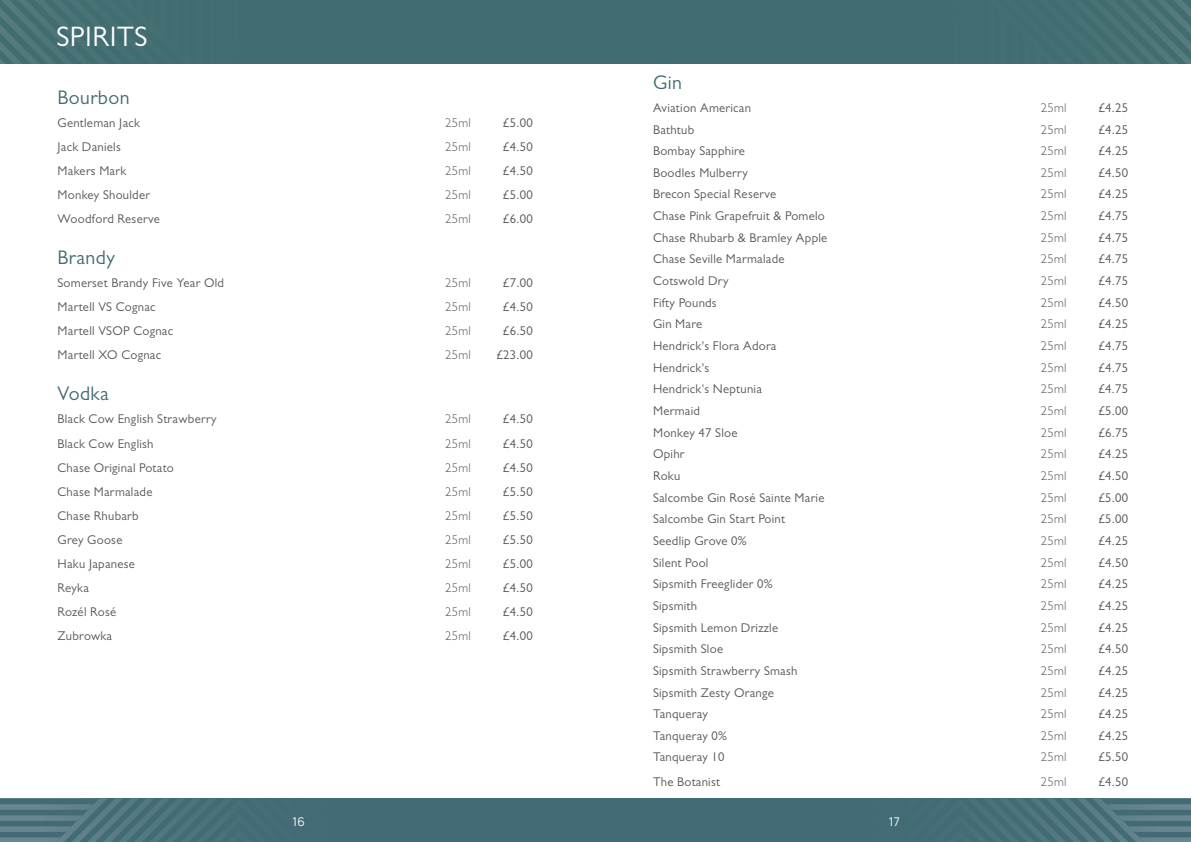
<style>
.page{position:relative;width:1191px;height:842px;background:#fff}
.page>*{position:absolute;margin:0;border:0;box-sizing:border-box;transform-origin:0 0}
.t1{font:28.3px "Gill Sans";letter-spacing:.02em;color:#fff}
.t2{font:19.8px "Gill Sans";letter-spacing:.02em;color:#436b75}
.t3{font:12.7px "Gill Sans";letter-spacing:.02em;color:#575756}
.t4{font:300 12.7px "Gill Sans";letter-spacing:.02em;color:#575756}
.t5{font:200 12px "Manrope";color:#fff}
</style>
<div class="page">
<div style="left:0;top:0;width:604px;height:63px;background:#416d71"></div>
<svg style="left:0;top:0;width:71px;height:63px"></svg>
<div style="left:587px;top:0;width:604px;height:63px;background:#416d71"></div>
<svg style="left:1121px;top:0;width:70px;height:63px"></svg>
<svg style="left:0;top:798px;width:1191px;height:44px;background:#476e78"></svg>
<h1 class="t1" style="left:56px;top:20px;width:93px">SPIRITS</h1>
<h2 class="t2" style="left:58px;top:85px;width:74px">Bourbon</h2>
<p class="t3" style="left:58px;top:115px;width:84px">Gentleman Jack</p>
<p class="t4" style="left:445px;top:115px;width:27px">25ml</p>
<p class="t3" style="left:502px;top:115px;width:32px">£5.00</p>
<p class="t3" style="left:58px;top:139px;width:65px">Jack Daniels</p>
<p class="t4" style="left:445px;top:139px;width:27px">25ml</p>
<p class="t3" style="left:502px;top:139px;width:32px">£4.50</p>
<p class="t3" style="left:58px;top:163px;width:70px">Makers Mark</p>
<p class="t4" style="left:445px;top:163px;width:27px">25ml</p>
<p class="t3" style="left:502px;top:163px;width:32px">£4.50</p>
<p class="t3" style="left:58px;top:187px;width:94px">Monkey Shoulder</p>
<p class="t4" style="left:445px;top:187px;width:27px">25ml</p>
<p class="t3" style="left:502px;top:187px;width:32px">£5.00</p>
<p class="t3" style="left:58px;top:211px;width:104px">Woodford Reserve</p>
<p class="t4" style="left:445px;top:211px;width:27px">25ml</p>
<p class="t3" style="left:502px;top:211px;width:32px">£6.00</p>
<h2 class="t2" style="left:58px;top:246px;width:59px">Brandy</h2>
<p class="t3" style="left:58px;top:276px;width:168px">Somerset Brandy Five Year Old</p>
<p class="t4" style="left:445px;top:275px;width:27px">25ml</p>
<p class="t3" style="left:502px;top:276px;width:32px">£7.00</p>
<p class="t3" style="left:58px;top:300px;width:100px">Martell VS Cognac</p>
<p class="t4" style="left:445px;top:299px;width:27px">25ml</p>
<p class="t3" style="left:502px;top:300px;width:32px">£4.50</p>
<p class="t3" style="left:58px;top:324px;width:117px">Martell VSOP Cognac</p>
<p class="t4" style="left:445px;top:323px;width:27px">25ml</p>
<p class="t3" style="left:502px;top:324px;width:32px">£6.50</p>
<p class="t3" style="left:58px;top:348px;width:105px">Martell XO Cognac</p>
<p class="t4" style="left:445px;top:347px;width:27px">25ml</p>
<p class="t3" style="left:496px;top:348px;width:38px">£23.00</p>
<h2 class="t2" style="left:58px;top:382px;width:53px">Vodka</h2>
<p class="t3" style="left:58px;top:412px;width:161px">Black Cow English Strawberry</p>
<p class="t4" style="left:445px;top:412px;width:27px">25ml</p>
<p class="t3" style="left:502px;top:412px;width:32px">£4.50</p>
<p class="t3" style="left:58px;top:436px;width:97px">Black Cow English</p>
<p class="t4" style="left:445px;top:436px;width:27px">25ml</p>
<p class="t3" style="left:502px;top:436px;width:32px">£4.50</p>
<p class="t3" style="left:58px;top:460px;width:118px">Chase Original Potato</p>
<p class="t4" style="left:445px;top:460px;width:27px">25ml</p>
<p class="t3" style="left:502px;top:460px;width:32px">£4.50</p>
<p class="t3" style="left:58px;top:484px;width:96px">Chase Marmalade</p>
<p class="t4" style="left:445px;top:484px;width:27px">25ml</p>
<p class="t3" style="left:502px;top:484px;width:32px">£5.50</p>
<p class="t3" style="left:58px;top:508px;width:83px">Chase Rhubarb</p>
<p class="t4" style="left:445px;top:508px;width:27px">25ml</p>
<p class="t3" style="left:502px;top:508px;width:32px">£5.50</p>
<p class="t3" style="left:58px;top:532px;width:66px">Grey Goose</p>
<p class="t4" style="left:445px;top:532px;width:27px">25ml</p>
<p class="t3" style="left:502px;top:532px;width:32px">£5.50</p>
<p class="t3" style="left:58px;top:556px;width:79px">Haku Japanese</p>
<p class="t4" style="left:445px;top:556px;width:27px">25ml</p>
<p class="t3" style="left:502px;top:556px;width:32px">£5.00</p>
<p class="t3" style="left:58px;top:580px;width:33px">Reyka</p>
<p class="t4" style="left:445px;top:580px;width:27px">25ml</p>
<p class="t3" style="left:502px;top:580px;width:32px">£4.50</p>
<p class="t3" style="left:58px;top:604px;width:60px">Rozél Rosé</p>
<p class="t4" style="left:445px;top:604px;width:27px">25ml</p>
<p class="t3" style="left:502px;top:604px;width:32px">£4.50</p>
<p class="t3" style="left:58px;top:628px;width:56px">Zubrowka</p>
<p class="t4" style="left:445px;top:628px;width:27px">25ml</p>
<p class="t3" style="left:502px;top:628px;width:32px">£4.00</p>
<p class="t5" style="left:292px;top:814px;width:14px">16</p>
<h2 class="t2" style="left:653px;top:71px;width:30px">Gin</h2>
<p class="t3" style="left:653px;top:100px;width:99px">Aviation American</p>
<p class="t4" style="left:1040px;top:100px;width:27px">25ml</p>
<p class="t3" style="left:1098px;top:100px;width:32px">£4.25</p>
<p class="t3" style="left:653px;top:122px;width:43px">Bathtub</p>
<p class="t4" style="left:1040px;top:122px;width:27px">25ml</p>
<p class="t3" style="left:1098px;top:122px;width:32px">£4.25</p>
<p class="t3" style="left:653px;top:144px;width:93px">Bombay Sapphire</p>
<p class="t4" style="left:1040px;top:143px;width:27px">25ml</p>
<p class="t3" style="left:1098px;top:144px;width:32px">£4.25</p>
<p class="t3" style="left:653px;top:165px;width:96px">Boodles Mulberry</p>
<p class="t4" style="left:1040px;top:165px;width:27px">25ml</p>
<p class="t3" style="left:1098px;top:165px;width:32px">£4.50</p>
<p class="t3" style="left:653px;top:187px;width:125px">Brecon Special Reserve</p>
<p class="t4" style="left:1040px;top:187px;width:27px">25ml</p>
<p class="t3" style="left:1098px;top:187px;width:32px">£4.25</p>
<p class="t3" style="left:653px;top:209px;width:173px">Chase Pink Grapefruit &amp; Pomelo</p>
<p class="t4" style="left:1040px;top:208px;width:27px">25ml</p>
<p class="t3" style="left:1098px;top:209px;width:32px">£4.75</p>
<p class="t3" style="left:653px;top:230px;width:176px">Chase Rhubarb &amp; Bramley Apple</p>
<p class="t4" style="left:1040px;top:230px;width:27px">25ml</p>
<p class="t3" style="left:1098px;top:230px;width:32px">£4.75</p>
<p class="t3" style="left:653px;top:252px;width:133px">Chase Seville Marmalade</p>
<p class="t4" style="left:1040px;top:252px;width:27px">25ml</p>
<p class="t3" style="left:1098px;top:252px;width:32px">£4.75</p>
<p class="t3" style="left:653px;top:273px;width:77px">Cotswold Dry</p>
<p class="t4" style="left:1040px;top:273px;width:27px">25ml</p>
<p class="t3" style="left:1098px;top:273px;width:32px">£4.75</p>
<p class="t3" style="left:653px;top:295px;width:65px">Fifty Pounds</p>
<p class="t4" style="left:1040px;top:295px;width:27px">25ml</p>
<p class="t3" style="left:1098px;top:295px;width:32px">£4.50</p>
<p class="t3" style="left:653px;top:317px;width:51px">Gin Mare</p>
<p class="t4" style="left:1040px;top:316px;width:27px">25ml</p>
<p class="t3" style="left:1098px;top:317px;width:32px">£4.25</p>
<p class="t3" style="left:653px;top:338px;width:125px">Hendrick's Flora Adora</p>
<p class="t4" style="left:1040px;top:338px;width:27px">25ml</p>
<p class="t3" style="left:1098px;top:338px;width:32px">£4.75</p>
<p class="t3" style="left:653px;top:360px;width:58px">Hendrick's</p>
<p class="t4" style="left:1040px;top:360px;width:27px">25ml</p>
<p class="t3" style="left:1098px;top:360px;width:32px">£4.75</p>
<p class="t3" style="left:653px;top:382px;width:110px">Hendrick's Neptunia</p>
<p class="t4" style="left:1040px;top:381px;width:27px">25ml</p>
<p class="t3" style="left:1098px;top:382px;width:32px">£4.75</p>
<p class="t3" style="left:653px;top:403px;width:48px">Mermaid</p>
<p class="t4" style="left:1040px;top:403px;width:27px">25ml</p>
<p class="t3" style="left:1098px;top:403px;width:32px">£5.00</p>
<p class="t3" style="left:653px;top:425px;width:86px">Monkey 47 Sloe</p>
<p class="t4" style="left:1040px;top:425px;width:27px">25ml</p>
<p class="t3" style="left:1098px;top:425px;width:32px">£6.75</p>
<p class="t3" style="left:653px;top:447px;width:33px">Opihr</p>
<p class="t4" style="left:1040px;top:446px;width:27px">25ml</p>
<p class="t3" style="left:1098px;top:447px;width:32px">£4.25</p>
<p class="t3" style="left:653px;top:468px;width:29px">Roku</p>
<p class="t4" style="left:1040px;top:468px;width:27px">25ml</p>
<p class="t3" style="left:1098px;top:468px;width:32px">£4.50</p>
<p class="t3" style="left:653px;top:490px;width:173px">Salcombe Gin Rosé Sainte Marie</p>
<p class="t4" style="left:1040px;top:490px;width:27px">25ml</p>
<p class="t3" style="left:1098px;top:490px;width:32px">£5.00</p>
<p class="t3" style="left:653px;top:512px;width:134px">Salcombe Gin Start Point</p>
<p class="t4" style="left:1040px;top:511px;width:27px">25ml</p>
<p class="t3" style="left:1098px;top:512px;width:32px">£5.00</p>
<p class="t3" style="left:653px;top:533px;width:95px">Seedlip Grove 0%</p>
<p class="t4" style="left:1040px;top:533px;width:27px">25ml</p>
<p class="t3" style="left:1098px;top:533px;width:32px">£4.25</p>
<p class="t3" style="left:653px;top:555px;width:57px">Silent Pool</p>
<p class="t4" style="left:1040px;top:555px;width:27px">25ml</p>
<p class="t3" style="left:1098px;top:555px;width:32px">£4.50</p>
<p class="t3" style="left:653px;top:577px;width:121px">Sipsmith Freeglider 0%</p>
<p class="t4" style="left:1040px;top:576px;width:27px">25ml</p>
<p class="t3" style="left:1098px;top:577px;width:32px">£4.25</p>
<p class="t3" style="left:653px;top:598px;width:46px">Sipsmith</p>
<p class="t4" style="left:1040px;top:598px;width:27px">25ml</p>
<p class="t3" style="left:1098px;top:598px;width:32px">£4.25</p>
<p class="t3" style="left:653px;top:620px;width:127px">Sipsmith Lemon Drizzle</p>
<p class="t4" style="left:1040px;top:620px;width:27px">25ml</p>
<p class="t3" style="left:1098px;top:620px;width:32px">£4.25</p>
<p class="t3" style="left:653px;top:642px;width:72px">Sipsmith Sloe</p>
<p class="t4" style="left:1040px;top:641px;width:27px">25ml</p>
<p class="t3" style="left:1098px;top:642px;width:32px">£4.50</p>
<p class="t3" style="left:653px;top:663px;width:146px">Sipsmith Strawberry Smash</p>
<p class="t4" style="left:1040px;top:663px;width:27px">25ml</p>
<p class="t3" style="left:1098px;top:663px;width:32px">£4.25</p>
<p class="t3" style="left:653px;top:685px;width:122px">Sipsmith Zesty Orange</p>
<p class="t4" style="left:1040px;top:685px;width:27px">25ml</p>
<p class="t3" style="left:1098px;top:685px;width:32px">£4.25</p>
<p class="t3" style="left:653px;top:707px;width:56px">Tanqueray</p>
<p class="t4" style="left:1040px;top:706px;width:27px">25ml</p>
<p class="t3" style="left:1098px;top:707px;width:32px">£4.25</p>
<p class="t3" style="left:653px;top:728px;width:75px">Tanqueray 0%</p>
<p class="t4" style="left:1040px;top:728px;width:27px">25ml</p>
<p class="t3" style="left:1098px;top:728px;width:32px">£4.25</p>
<p class="t3" style="left:653px;top:750px;width:73px">Tanqueray 10</p>
<p class="t4" style="left:1040px;top:749px;width:27px">25ml</p>
<p class="t3" style="left:1098px;top:750px;width:32px">£5.50</p>
<p class="t3" style="left:653px;top:774px;width:69px">The Botanist</p>
<p class="t4" style="left:1040px;top:774px;width:27px">25ml</p>
<p class="t3" style="left:1098px;top:774px;width:32px">£4.50</p>
<p class="t5" style="left:888px;top:814px;width:12px">17</p>
</div>
